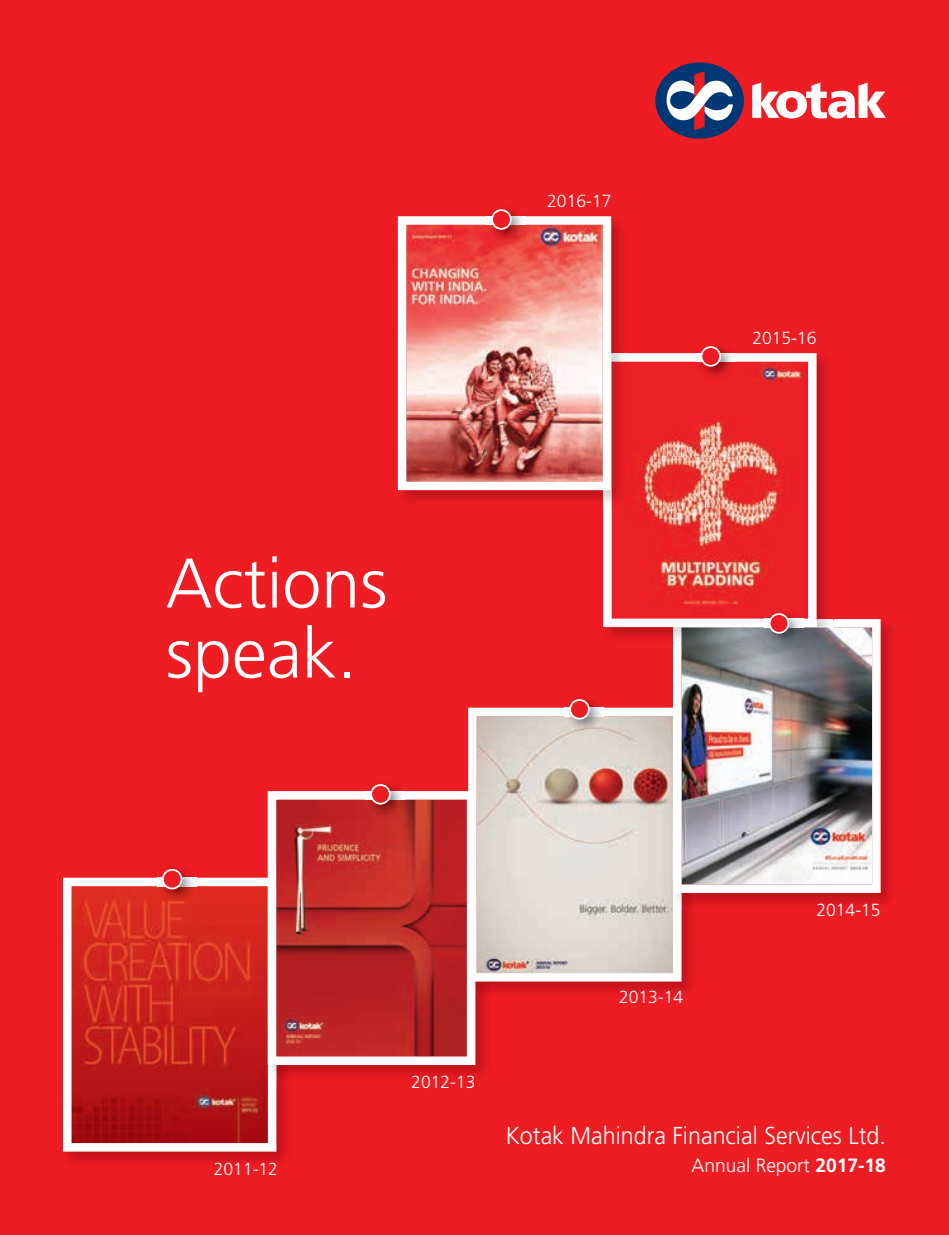
<style>
.page{position:relative;width:949px;height:1235px;background:#ee1d23}
.page>*{position:absolute;margin:0;border:0;box-sizing:border-box;transform-origin:0 0}
.t1{font:300 70px/70px "Frutiger LT Std";color:#fff}
.t2{font:300 24.5px "Frutiger LT Std";color:#fff;scale:.95 1}
.t3{font:300 19.25px "Frutiger LT Std";color:#fff}
.t4{font:300 17.5px "Frutiger LT Std";color:#fff}
.s1{font-weight:700}
</style>
<div class="page">
<div style="left:655px;top:62px;width:89px;height:77px;background:#013874;border-radius:50%"></div>
<svg style="left:666px;top:71px;width:67px;height:59px"></svg>
<svg style="left:752px;top:82px;width:134px;height:37px"></svg>
<img style="left:63px;top:877px;width:224px;height:286px">
<svg style="left:63px;top:878px;width:213px;height:273px;background:#cb3833"></svg>
<img style="left:267px;top:791px;width:220px;height:286px">
<img style="left:266px;top:876px;width:27px;height:205px">
<img style="left:266px;top:878px;width:10px;height:203px">
<svg style="left:268px;top:791px;width:207px;height:274px;background:#c0403f"></svg>
<img style="left:468px;top:707px;width:224px;height:286px">
<img style="left:475px;top:981px;width:17px;height:17px">
<img style="left:466px;top:791px;width:9px;height:207px">
<svg style="left:468px;top:708px;width:213px;height:273px;background:#dcd2cc"></svg>
<img style="left:698px;top:619px;width:194px;height:286px">
<img style="left:671px;top:707px;width:27px;height:202px">
<img style="left:671px;top:708px;width:10px;height:201px">
<img style="left:673px;top:619px;width:207px;height:274px">
<img style="left:816px;top:353px;width:11px;height:264px">
<svg style="left:816px;top:617px;width:12px;height:2px"></svg>
<img style="left:803px;top:619px;width:30px;height:24px">
<img style="left:603px;top:627px;width:68px;height:12px">
<svg style="left:671px;top:627px;width:2px;height:11px"></svg>
<img style="left:673px;top:627px;width:91px;height:16px">
<svg style="left:603px;top:353px;width:213px;height:274px"></svg>
<img style="left:397px;top:216px;width:225px;height:286px">
<img style="left:603px;top:353px;width:25px;height:154px">
<img style="left:398px;top:216px;width:213px;height:274px">
<img style="left:487px;top:210px;width:38px;height:33px">
<svg style="left:491px;top:209px;width:21px;height:21px"></svg>
<img style="left:696px;top:347px;width:39px;height:33px">
<svg style="left:700px;top:346px;width:21px;height:21px"></svg>
<img style="left:764px;top:609px;width:39px;height:38px">
<svg style="left:769px;top:613px;width:20px;height:21px"></svg>
<img style="left:565px;top:700px;width:38px;height:33px">
<svg style="left:569px;top:699px;width:21px;height:20px"></svg>
<img style="left:366px;top:785px;width:38px;height:33px">
<svg style="left:370px;top:784px;width:21px;height:20px"></svg>
<img style="left:157px;top:870px;width:39px;height:33px">
<svg style="left:162px;top:869px;width:20px;height:20px"></svg>
<p class="t4" style="left:547px;top:191px;width:66px">2016-17</p>
<p class="t4" style="left:752px;top:328px;width:66px">2015-16</p>
<h1 class="t1" style="left:166px;top:549px;width:223px">Actions speak.</h1>
<p class="t4" style="left:411px;top:1072px;width:66px">2012-13</p>
<p class="t4" style="left:619px;top:986px;width:66px">2013-14</p>
<p class="t4" style="left:816px;top:900px;width:66px">2014-15</p>
<h2 class="t2" style="left:506px;top:1122px;width:402px">Kotak Mahindra Financial Services Ltd.</h2>
<p class="t4" style="left:214px;top:1159px;width:66px">2011-12</p>
<p class="t3" style="left:691px;top:1155px;width:196px">Annual Report <span class="s1">2017-18</span></p>
</div>
